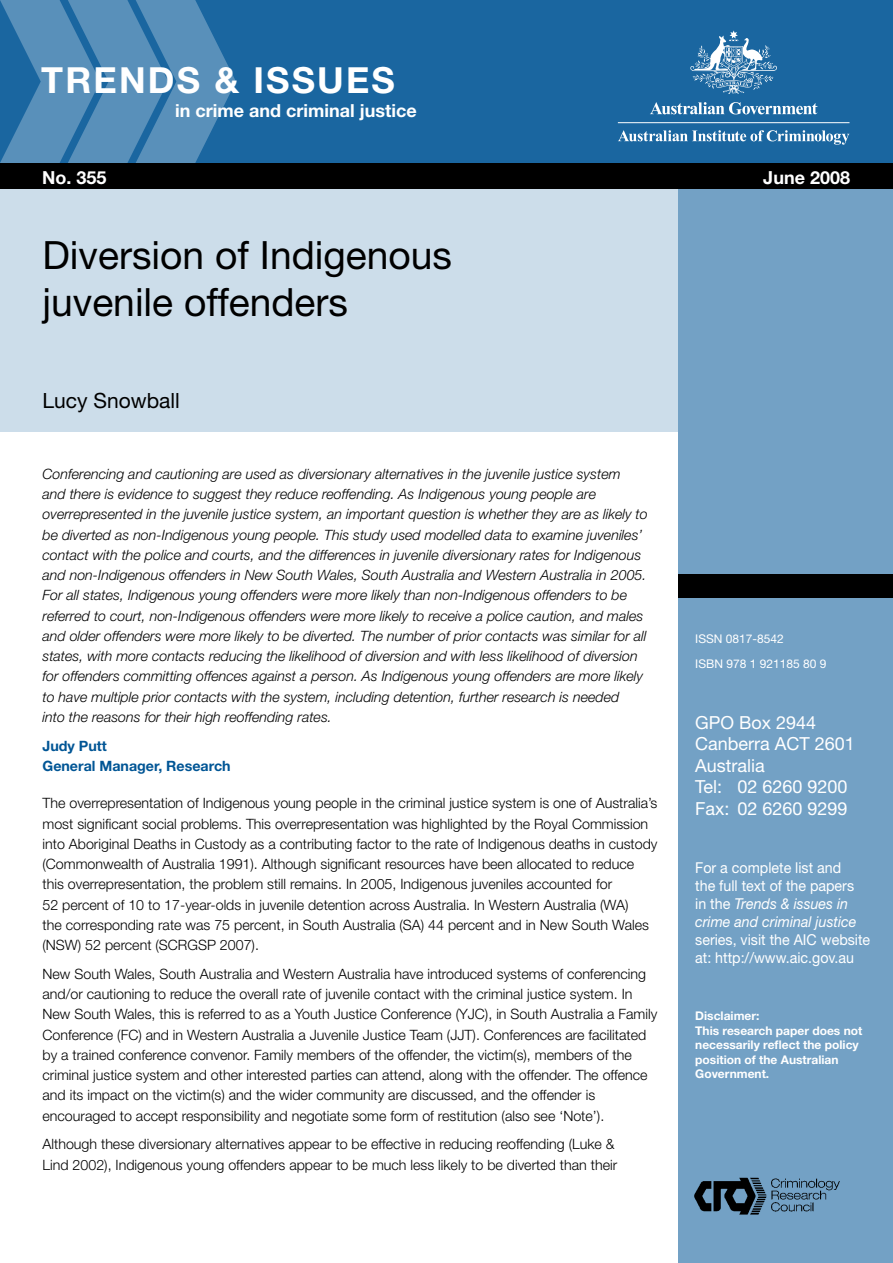
<style>
.page{position:relative;width:893px;height:1263px;background:#fff}
.page>*{position:absolute;margin:0;border:0;box-sizing:border-box;transform-origin:0 0}
.t1{font:39px/46.8px "Helvetica Neue LT";color:#000}
.t2{font:700 36px "Helvetica Neue LT";letter-spacing:.06em;color:#fff}
.author{font:21px "Helvetica Neue LT";color:#000}
.t3{font:18px "Helvetica Neue LT";color:#fff}
.t4{font:700 18px "Helvetica Neue LT";color:#fff}
.t5{font:15px/18px "Helvetica Neue LT";color:#fff;scale:.95 1}
.text{font:300 14.25px/20.2px "Helvetica Neue LT";color:#000}
.directors_intro{font:italic 300 14.25px/20.2px "Helvetica Neue LT";color:#000}
.directors_signature{font:700 14.25px/20.2px "Helvetica Neue LT";color:#005595}
.t6{font:700 12px/14.4px "Helvetica Neue LT";color:#fff}
.t7{font:12px "Helvetica Neue LT";color:#fff}
.s1{font-style:italic}
</style>
<div class="page">
<div style="left:0;top:0;width:893px;height:164px;background:#1a66a0"></div>
<svg style="left:0;top:0;width:236px;height:164px"></svg>
<div style="left:0;top:189px;width:893px;height:243px;background:#ccddea"></div>
<div style="left:678px;top:189px;width:215px;height:1074px;background:#73a1c5"></div>
<div style="left:0;top:164px;width:893px;height:25px;background:#000"></div>
<div style="left:678px;top:574px;width:215px;height:23px;background:#000"></div>
<svg style="left:650px;top:102px;width:167px;height:12px"></svg>
<svg style="left:690px;top:30px;width:87px;height:64px"></svg>
<hr style="left:618px;top:122px;width:231px;height:1px;background:#fff">
<svg style="left:618px;top:130px;width:231px;height:15px"></svg>
<img style="left:694px;top:1177px;width:146px;height:38px">
<p class="t2" style="left:41px;top:58px;width:355px">TRENDS &amp; ISSUES</p>
<p class="t4" style="left:175px;top:99px;width:243px">in crime and criminal justice</p>
<p class="t4" style="left:42px;top:166px;width:66px">No. 355</p>
<p class="t4" style="left:763px;top:166px;width:88px">June 2008</p>
<p class="t1" style="left:43px;top:231px;width:411px">Diversion of Indigenous juvenile offenders</p>
<p class="author" style="left:43px;top:388px;width:139px">Lucy Snowball</p>
<p class="directors_intro" style="left:43px;top:464px;width:607px">Conferencing and cautioning are used as diversionary alternatives in the juvenile justice system<br>and there is evidence to suggest they reduce reoffending. As Indigenous young people are overrepresented in the juvenile justice system, an important question is whether they are as likely to be diverted as non-Indigenous young people. This study used modelled data to examine juveniles’ contact with the police and courts, and the differences in juvenile diversionary rates for Indigenous and non-Indigenous offenders in New South Wales, South Australia and Western Australia in 2005.<br>For all states, Indigenous young offenders were more likely than non-Indigenous offenders to be referred to court, non-Indigenous offenders were more likely to receive a police caution, and males and older offenders were more likely to be diverted. The number of prior contacts was similar for all states, with more contacts reducing the likelihood of diversion and with less likelihood of diversion for offenders committing offences against a person. As Indigenous young offenders are more likely to have multiple prior contacts with the system, including detention, further research is needed<br>into the reasons for their high reoffending rates.</p>
<p class="directors_signature" style="left:43px;top:735px;width:190px">Judy Putt<br>General Manager, Research</p>
<p class="text" style="left:43px;top:793px;width:616px">The overrepresentation of Indigenous young people in the criminal justice system is one of Australia’s most significant social problems. This overrepresentation was highlighted by the Royal Commission into Aboriginal Deaths in Custody as a contributing factor to the rate of Indigenous deaths in custody (Commonwealth of Australia 1991). Although significant resources have been allocated to reduce this overrepresentation, the problem still remains. In 2005, Indigenous juveniles accounted for<br>52 percent of 10 to 17-year-olds in juvenile detention across Australia. In Western Australia (WA)<br>the corresponding rate was 75 percent, in South Australia (SA) 44 percent and in New South Wales (NSW) 52 percent (SCRGSP 2007).</p>
<p class="text" style="left:43px;top:963px;width:616px">New South Wales, South Australia and Western Australia have introduced systems of conferencing and/or cautioning to reduce the overall rate of juvenile contact with the criminal justice system. In New South Wales, this is referred to as a Youth Justice Conference (YJC), in South Australia a Family Conference (FC) and in Western Australia a Juvenile Justice Team (JJT). Conferences are facilitated by a trained conference convenor. Family members of the offender, the victim(s), members of the criminal justice system and other interested parties can attend, along with the offender. The offence and its impact on the victim(s) and the wider community are discussed, and the offender is encouraged to accept responsibility and negotiate some form of restitution (also see ‘Note’).</p>
<p class="text" style="left:43px;top:1134px;width:576px">Although these diversionary alternatives appear to be effective in reducing reoffending (Luke &amp;<br>Lind 2002), Indigenous young offenders appear to be much less likely to be diverted than their</p>
<p class="t7" style="left:695px;top:632px;width:90px">ISSN 0817-8542</p>
<p class="t7" style="left:695px;top:657px;width:133px">ISBN 978 1 921185 80 9</p>
<p class="t3" style="left:695px;top:711px;width:123px">GPO Box 2944</p>
<p class="t3" style="left:695px;top:733px;width:161px">Canberra ACT 2601</p>
<p class="t3" style="left:695px;top:755px;width:71px">Australia</p>
<p class="t3" style="left:695px;top:776px;width:154px">Tel: 02 6260 9200</p>
<p class="t3" style="left:695px;top:798px;width:154px">Fax: 02 6260 9299</p>
<p class="t5" style="left:695px;top:859px;width:186px">For a complete list and<br>the full text of the papers<br>in the <span class="s1">Trends &amp; issues in crime and criminal justice </span>series, visit the AIC website at: http://www.aic.gov.au</p>
<p class="t6" style="left:695px;top:1008px;width:66px">Disclaimer:</p>
<p class="t6" style="left:695px;top:1023px;width:169px">This research paper does not necessarily reflect the policy position of the Australian<br>Government.</p>
</div>
